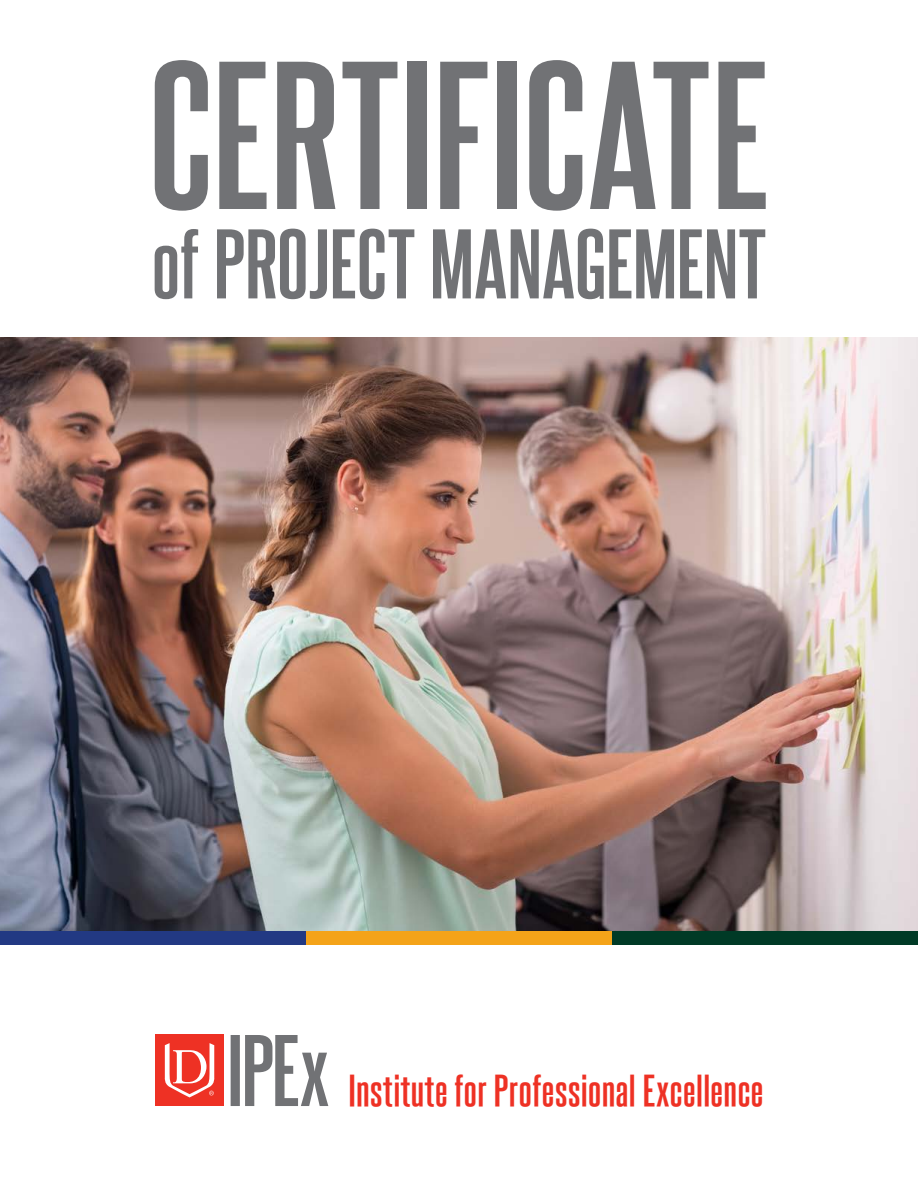
<style>
.page{position:relative;width:918px;height:1188px;background:#fff}
.page>*{position:absolute;margin:0;border:0;box-sizing:border-box;transform-origin:0 0}
.t1{font:700 208.05px "Davenport Steelfish";letter-spacing:-.03em;color:#717275}
.t2{font:700 97.5px "Davenport Steelfish";letter-spacing:-.03em;color:#717275}
.t3{font:700 45px "Davenport Steelfish";letter-spacing:-.02em;color:#ee3124}
</style>
<div class="page">
<img style="left:0;top:338px;width:918px;height:594px">
<div style="left:0;top:932px;width:306px;height:13px;background:#223983"></div>
<div style="left:306px;top:932px;width:306px;height:13px;background:#f4a319"></div>
<div style="left:612px;top:932px;width:306px;height:13px;background:#003a26"></div>
<svg style="left:231px;top:1035px;width:97px;height:71px"></svg>
<div style="left:155px;top:1035px;width:69px;height:71px;background:#ee3124"></div>
<svg style="left:164px;top:1043px;width:51px;height:54px"></svg>
<h1 class="t1" style="left:146px;top:36px;width:628px">CERTIFICATE</h1>
<h2 class="t2" style="left:150px;top:217px;width:619px">of PROJECT MANAGEMENT</h2>
<p class="t3" style="left:348px;top:1069px;width:418px">Institute for Professional Excellence</p>
</div>
